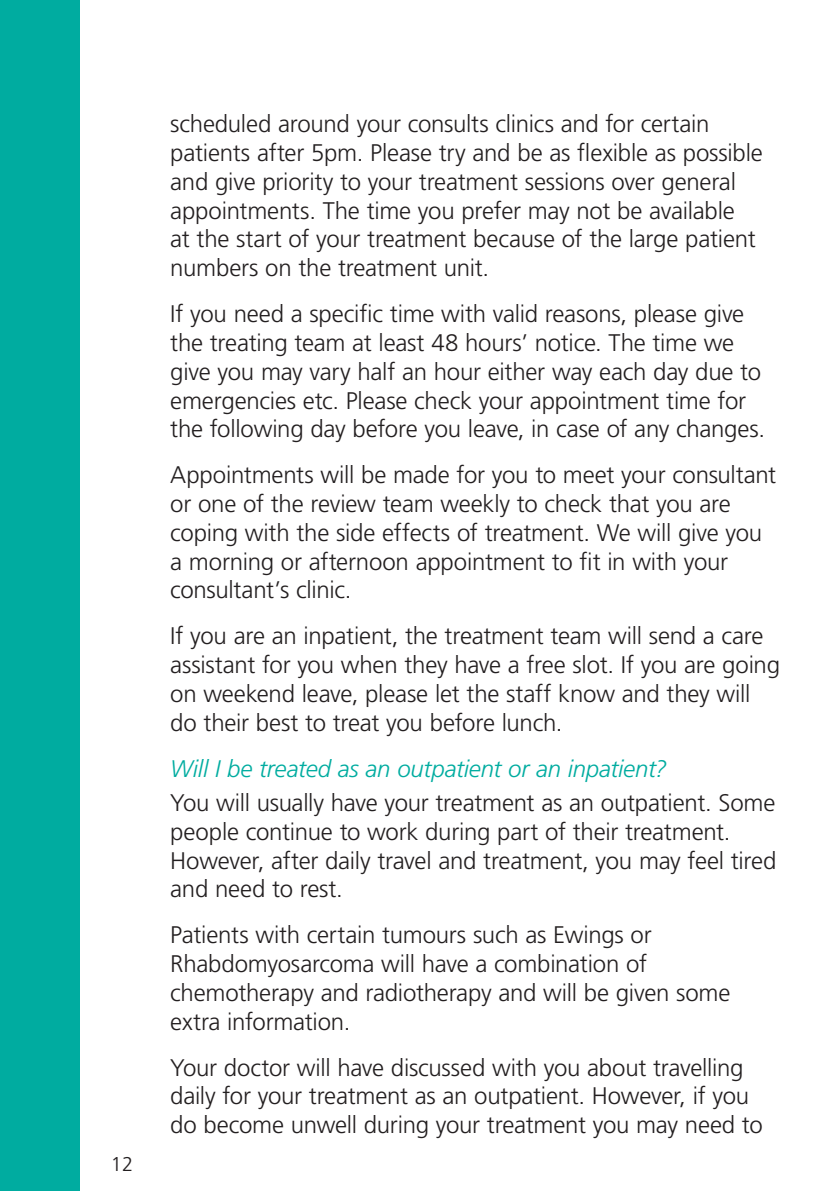
<style>
.page{position:relative;width:840px;height:1191px;background:#fff}
.page>*{position:absolute;margin:0;border:0;box-sizing:border-box;transform-origin:0 0}
.t1{font:300 24px/28.8px "Frutiger";letter-spacing:-.01em;color:#231f20}
.t2{font:italic 300 24px "Frutiger";letter-spacing:-.01em;color:#00aca0}
.t3{font:300 20px "Frutiger";color:#231f20}
</style>
<div class="page">
<div style="left:0;top:0;width:79px;height:1191px;background:#00aca0"></div>
<p class="t3" style="left:111px;top:1152px;width:24px">12</p>
<p class="t1" style="left:170px;top:109px;width:594px">scheduled around your consults clinics and for certain patients after 5pm. Please try and be as flexible as possible and give priority to your treatment sessions over general appointments. The time you prefer may not be available<br>at the start of your treatment because of the large patient numbers on the treatment unit.</p>
<p class="t1" style="left:170px;top:299px;width:592px">If you need a specific time with valid reasons, please give the treating team at least 48 hours’ notice. The time we give you may vary half an hour either way each day due to emergencies etc. Please check your appointment time for the following day before you leave, in case of any changes.</p>
<p class="t1" style="left:170px;top:460px;width:607px">Appointments will be made for you to meet your consultant or one of the review team weekly to check that you are coping with the side effects of treatment. We will give you a morning or afternoon appointment to fit in with your consultant’s clinic.</p>
<p class="t1" style="left:170px;top:621px;width:611px">If you are an inpatient, the treatment team will send a care assistant for you when they have a free slot. If you are going on weekend leave, please let the staff know and they will do their best to treat you before lunch.</p>
<p class="t2" style="left:170px;top:754px;width:498px">Will I be treated as an outpatient or an inpatient?</p>
<p class="t1" style="left:170px;top:788px;width:607px">You will usually have your treatment as an outpatient. Some people continue to work during part of their treatment.<br>However, after daily travel and treatment, you may feel tired and need to rest.</p>
<p class="t1" style="left:170px;top:920px;width:561px">Patients with certain tumours such as Ewings or Rhabdomyosarcoma will have a combination of chemotherapy and radiotherapy and will be given some extra information.</p>
<p class="t1" style="left:170px;top:1052px;width:593px">Your doctor will have discussed with you about travelling daily for your treatment as an outpatient. However, if you do become unwell during your treatment you may need to</p>
</div>
